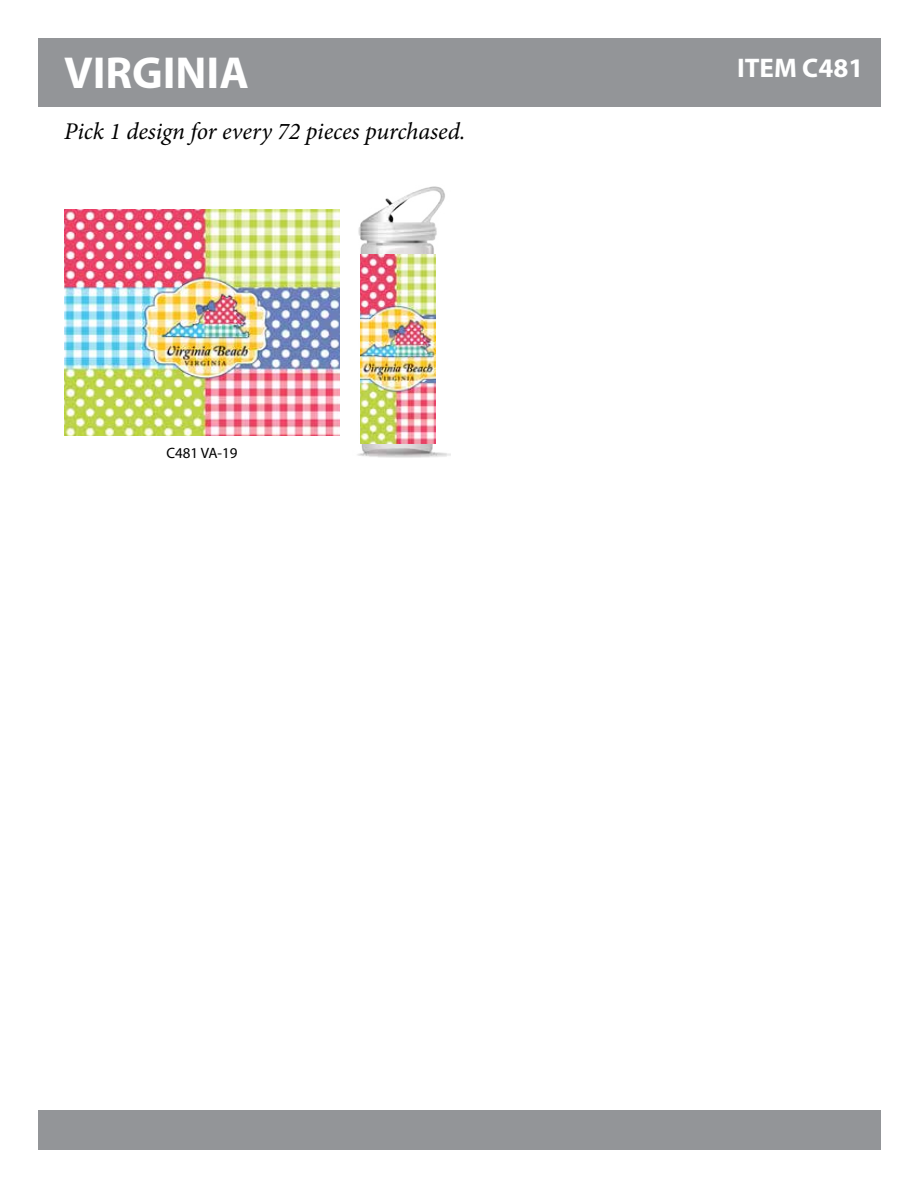
<style>
.page{position:relative;width:918px;height:1188px;background:#fff}
.page>*{position:absolute;margin:0;border:0;box-sizing:border-box;transform-origin:0 0}
.t1{font:700 45px "Myriad Pro";color:#fff}
.t2{font:700 27px "Myriad Pro";color:#fff}
.t3{font:italic 24px "Minion Pro";letter-spacing:-.005em;color:#000}
.t4{font:15px "Myriad Pro";color:#000}
</style>
<div class="page">
<div style="left:38px;top:39px;width:842px;height:68px;background:#939598"></div>
<div style="left:38px;top:1110px;width:842px;height:40px;background:#939598"></div>
<img style="left:64px;top:210px;width:276px;height:226px">
<img style="left:357px;top:186px;width:94px;height:272px">
<img style="left:360px;top:255px;width:75px;height:189px">
<h1 class="t1" style="left:64px;top:43px;width:186px">VIRGINIA</h1>
<p class="t2" style="left:737px;top:51px;width:128px">ITEM C481</p>
<p class="t3" style="left:64px;top:115px;width:403px">Pick 1 design for every 72 pieces purchased.</p>
<p class="t4" style="left:166px;top:444px;width:73px">C481 VA-19</p>
</div>
